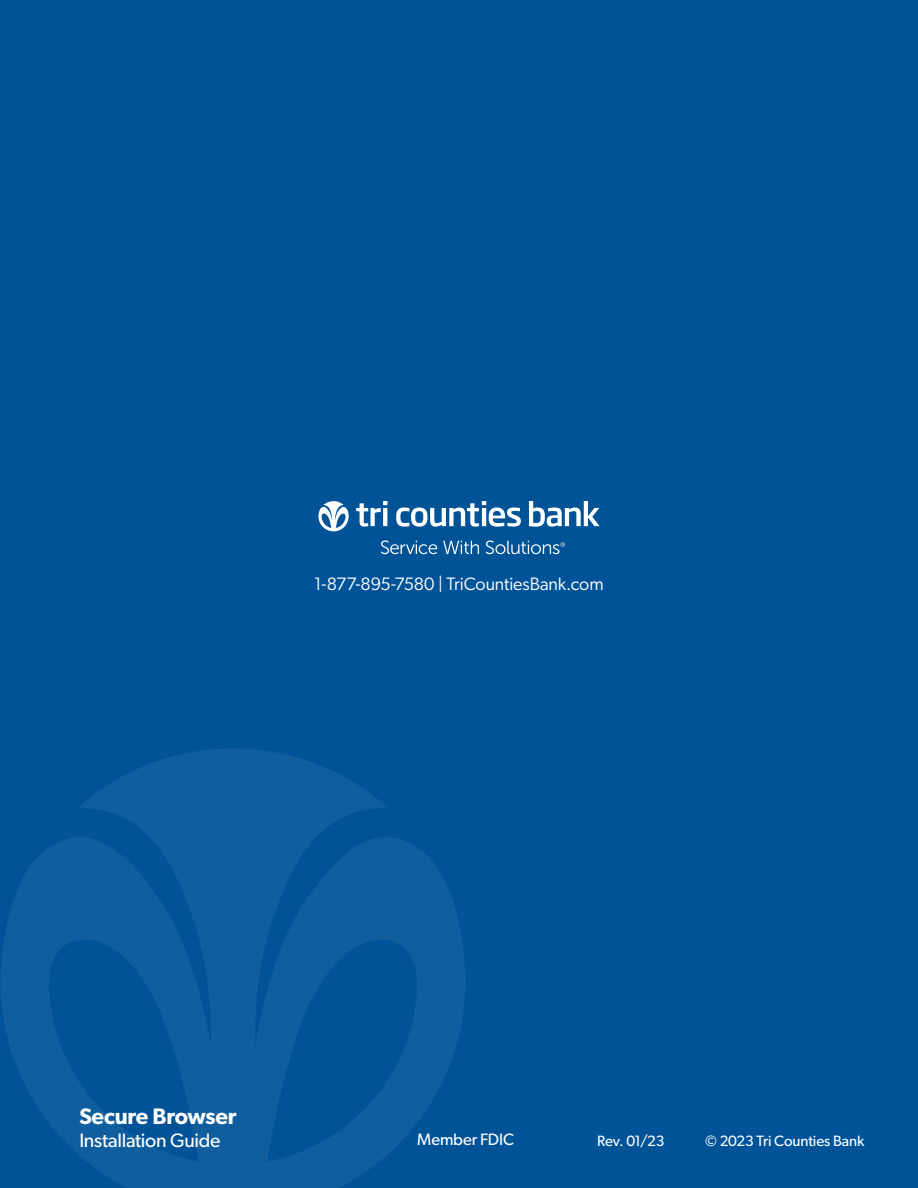
<style>
.page{position:relative;width:918px;height:1188px;background:#015398}
.page>*{position:absolute;margin:0;border:0;box-sizing:border-box;transform-origin:0 0}
.t1{font:600 22.5px "Gibson";letter-spacing:-.01em;color:#fff}
.t2{font:19.5px "Gibson";letter-spacing:-.015em;color:#fff}
.t3{font:18px "Gibson";letter-spacing:-.005em;color:#fff}
.t4{font:16.5px "Gibson";letter-spacing:-.005em;color:#fff}
.t5{font:15px "Gibson";letter-spacing:-.01em;color:#fff}
</style>
<div class="page">
<svg style="left:1px;top:749px;width:464px;height:439px;fill:#115e9e"></svg>
<svg style="left:356px;top:501px;width:31px;height:26px"></svg>
<svg style="left:396px;top:501px;width:125px;height:26px"></svg>
<svg style="left:529px;top:501px;width:71px;height:26px"></svg>
<svg style="left:318px;top:501px;width:31px;height:30px"></svg>
<svg style="left:381px;top:540px;width:56px;height:14px"></svg>
<svg style="left:443px;top:541px;width:36px;height:13px"></svg>
<svg style="left:486px;top:540px;width:79px;height:14px"></svg>
<p class="t3" style="left:314px;top:573px;width:291px">1-877-895-7580 | TriCountiesBank.com</p>
<p class="t1" style="left:79px;top:1103px;width:159px">Secure Browser</p>
<p class="t2" style="left:79px;top:1128px;width:143px">Installation Guide</p>
<p class="t4" style="left:417px;top:1129px;width:98px">Member FDIC</p>
<p class="t5" style="left:597px;top:1132px;width:69px">Rev. 01/23</p>
<p class="t5" style="left:705px;top:1132px;width:161px">© 2023 Tri Counties Bank</p>
</div>
